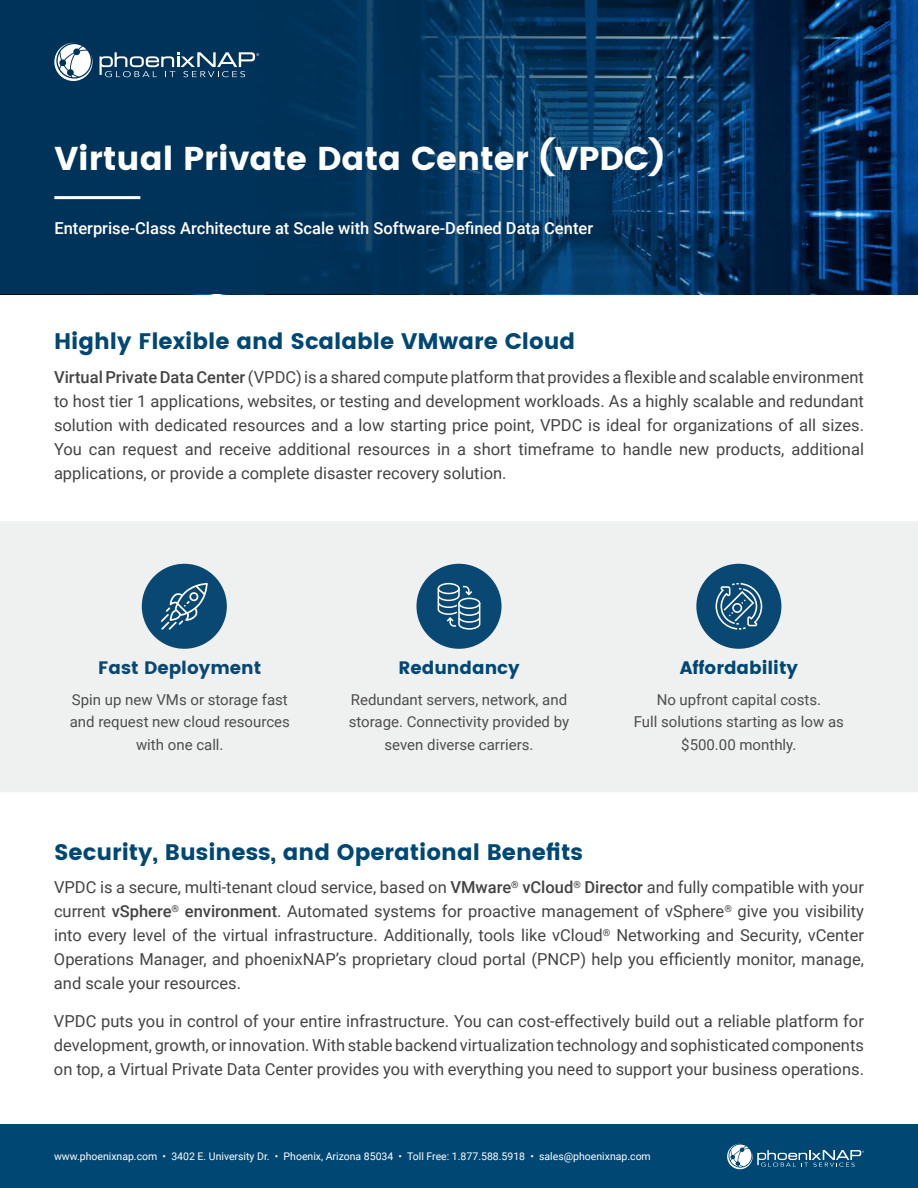
<style>
.page{position:relative;width:918px;height:1188px;background:#fff}
.page>*{position:absolute;margin:0;border:0;box-sizing:border-box;transform-origin:0 0}
.t1{font:33px "Poppins";color:#fff}
.t2{font:22.5px "Poppins";color:#004773}
.t3{font:18px "Poppins";color:#004773}
.t4{font:18px "Poppins";color:#0a4874}
.t5{font:16.5px/24px "Roboto";color:#444;text-align:justify}
.t6{font:500 16.5px "Roboto";color:#fff}
.t7{font:15px/22.5px "Roboto";color:#4d4d4f;text-align:center}
.t8{font:10.5px "Roboto";color:#fff}
.s1{font-weight:500}
</style>
<div class="page">
<div style="left:0;top:521px;width:918px;height:271px;background:#eff0f0"></div>
<img style="left:855px;top:0;width:63px;height:294px">
<svg style="left:0;top:0;width:855px;height:294px;background:#03335b"></svg>
<div style="left:696px;top:564px;width:85px;height:85px;background:#0a4874;border-radius:50%"></div>
<div style="left:416px;top:564px;width:86px;height:85px;background:#0a4874;border-radius:50%"></div>
<div style="left:142px;top:564px;width:85px;height:85px;background:#0a4874;border-radius:50%"></div>
<svg style="left:54px;top:43px;width:39px;height:38px"></svg>
<svg style="left:100px;top:52px;width:159px;height:25px;background:#3c627f"></svg>
<hr style="left:54px;top:196px;width:86px;height:3px;background:#fff">
<div style="left:0;top:1124px;width:918px;height:64px;background:#004773"></div>
<svg style="left:727px;top:1144px;width:137px;height:25px"></svg>
<svg style="left:438px;top:583px;width:42px;height:47px"></svg>
<svg style="left:716px;top:583px;width:46px;height:47px"></svg>
<svg style="left:161px;top:583px;width:47px;height:47px"></svg>
<h1 class="t1" style="left:54px;top:140px;width:612px">Virtual Private Data Center (VPDC)</h1>
<p class="t6" style="left:54px;top:216px;width:540px">Enterprise-Class Architecture at Scale with Software-Defined Data Center</p>
<h2 class="t2" style="left:54px;top:328px;width:523px">Highly Flexible and Scalable VMware Cloud</h2>
<p class="t5" style="left:54px;top:364px;width:812px"><span class="s1">Virtual Private Data Center</span> (VPDC) is a shared compute platform that provides a flexible and scalable environment to host tier 1 applications, websites, or testing and development workloads. As a highly scalable and redundant solution with dedicated resources and a low starting price point, VPDC is ideal for organizations of all sizes.<br>You can request and receive additional resources in a short timeframe to handle new products, additional applications, or provide a complete disaster recovery solution.</p>
<p class="t4" style="left:98px;top:657px;width:165px">Fast Deployment</p>
<p class="t7" style="left:70px;top:688px;width:222px">Spin up new VMs or storage fast and request new cloud resources with one call.</p>
<p class="t3" style="left:398px;top:657px;width:123px">Redundancy</p>
<p class="t7" style="left:349px;top:688px;width:222px">Redundant servers, network, and storage. Connectivity provided by seven diverse carriers.</p>
<h2 class="t2" style="left:54px;top:839px;width:530px">Security, Business, and Operational Benefits</h2>
<p class="t3" style="left:680px;top:657px;width:120px">Affordability</p>
<p class="t7" style="left:634px;top:688px;width:212px">No upfront capital costs.<br>Full solutions starting as low as $500.00 monthly.</p>
<p class="t5" style="left:54px;top:875px;width:812px">VPDC is a secure, multi-tenant cloud service, based on <span class="s1">VMware</span><sup>®</sup> <span class="s1">vCloud</span><sup>®</sup> <span class="s1">Director</span> and fully compatible with your current <span class="s1">vSphere</span><sup>®</sup> <span class="s1">environment</span>. Automated systems for proactive management of vSphere<sup>®</sup> give you visibility into every level of the virtual infrastructure. Additionally, tools like vCloud<sup>®</sup> Networking and Security, vCenter Operations Manager, and phoenixNAP’s proprietary cloud portal (PNCP) help you efficiently monitor, manage, and scale your resources.</p>
<p class="t5" style="left:54px;top:1009px;width:812px">VPDC puts you in control of your entire infrastructure. You can cost-effectively build out a reliable platform for development, growth, or innovation. With stable backend virtualization technology and sophisticated components on top, a Virtual Private Data Center provides you with everything you need to support your business operations.</p>
<p class="t8" style="left:54px;top:1149px;width:598px">www.phoenixnap.com • 3402 E. University Dr. • Phoenix, Arizona 85034 • Toll Free: 1.877.588.5918 • sales@phoenixnap.com</p>
</div>
